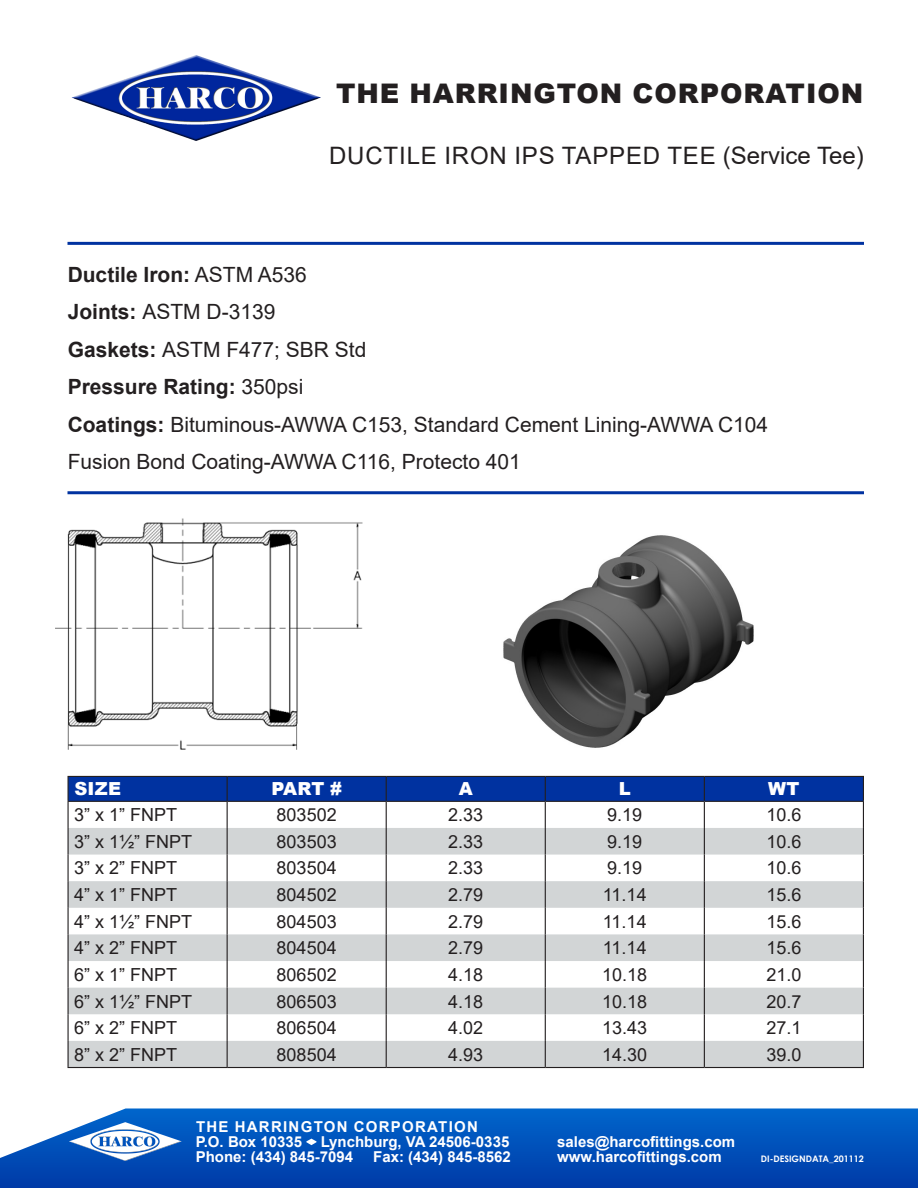
<style>
.page{position:relative;width:918px;height:1188px;background:#fff}
.page>*{position:absolute;margin:0;border:0;box-sizing:border-box;transform-origin:0 0}
.Page_Header{font:900 27px "Arial";letter-spacing:.035em;color:#231f20}
.Page_Header-2{font:24px "Arial";letter-spacing:.035em;color:#231f20}
.Page_Header-3{font:21px "Arial";color:#231f20}
.Page_Header-4{font:700 21px "Arial";color:#231f20}
.Page_Header-5{font:18px "Arial";color:#231f20}
.t1{font:900 18px "Arial";letter-spacing:.015em;color:#fff}
.t2{font:700 15px "Arial";color:#fff}
.t3{font:700 15px "Arial";letter-spacing:.085em;color:#fff}
.t4{font:700 9px "Century Gothic";color:#fff}
.s1{font-weight:400}
.s2{font-weight:700}
</style>
<div class="page">
<img style="left:338px;top:494px;width:526px;height:282px">
<img style="left:56px;top:505px;width:320px;height:307px">
<svg style="left:0;top:1108px;width:918px;height:80px;background:#0c57bc"></svg>
<svg style="left:306px;top:1139px;width:11px;height:6px"></svg>
<img style="left:67px;top:1119px;width:116px;height:45px">
<hr style="left:68px;top:1067px;width:159px;height:1px;background:#231f20">
<hr style="left:227px;top:1067px;width:159px;height:1px;background:#231f20">
<hr style="left:386px;top:1067px;width:159px;height:1px;background:#231f20">
<hr style="left:545px;top:1067px;width:159px;height:1px;background:#231f20">
<hr style="left:704px;top:1067px;width:160px;height:1px;background:#231f20">
<svg style="left:68px;top:776px;width:796px;height:291px"></svg>
<img style="left:71px;top:55px;width:250px;height:86px">
<hr style="left:68px;top:491px;width:796px;height:3px;background:#0032a0">
<hr style="left:68px;top:242px;width:796px;height:3px;background:#0032a0">
<p class="Page_Header" style="left:336px;top:74px;width:529px">THE HARRINGTON CORPORATION</p>
<p class="Page_Header-2" style="left:329px;top:139px;width:536px">DUCTILE IRON IPS TAPPED TEE (Service Tee)</p>
<p class="Page_Header-4" style="left:68px;top:260px;width:241px">Ductile Iron: <span class="s1">ASTM A536</span></p>
<p class="Page_Header-3" style="left:68px;top:298px;width:209px"><span class="s2">Joints:</span> ASTM D-3139</p>
<p class="Page_Header-3" style="left:68px;top:335px;width:300px"><span class="s2">Gaskets:</span> ASTM F477; SBR Std</p>
<p class="Page_Header-4" style="left:68px;top:372px;width:237px">Pressure Rating: <span class="s1">350psi</span></p>
<p class="Page_Header-3" style="left:68px;top:410px;width:702px"><span class="s2">Coatings:</span> Bituminous-AWWA C153, Standard Cement Lining-AWWA C104</p>
<p class="Page_Header-3" style="left:68px;top:448px;width:455px">Fusion Bond Coating-AWWA C116, Protecto 401</p>
<p class="t1" style="left:74px;top:776px;width:48px">SIZE</p>
<p class="t1" style="left:272px;top:776px;width:72px">PART #</p>
<p class="t1" style="left:459px;top:776px;width:16px">A</p>
<p class="t1" style="left:619px;top:776px;width:14px">L</p>
<p class="t1" style="left:768px;top:776px;width:33px">WT</p>
<p class="Page_Header-5" style="left:74px;top:802px;width:105px">3” x 1” FNPT</p>
<p class="Page_Header-5" style="left:277px;top:802px;width:62px">803502</p>
<p class="Page_Header-5" style="left:448px;top:802px;width:37px">2.33</p>
<p class="Page_Header-5" style="left:607px;top:802px;width:37px">9.19</p>
<p class="Page_Header-5" style="left:766px;top:802px;width:37px">10.6</p>
<p class="Page_Header-5" style="left:74px;top:829px;width:120px">3” x 1½” FNPT</p>
<p class="Page_Header-5" style="left:277px;top:829px;width:62px">803503</p>
<p class="Page_Header-5" style="left:448px;top:829px;width:37px">2.33</p>
<p class="Page_Header-5" style="left:607px;top:829px;width:37px">9.19</p>
<p class="Page_Header-5" style="left:766px;top:829px;width:37px">10.6</p>
<p class="Page_Header-5" style="left:74px;top:856px;width:105px">3” x 2” FNPT</p>
<p class="Page_Header-5" style="left:277px;top:856px;width:62px">803504</p>
<p class="Page_Header-5" style="left:448px;top:856px;width:37px">2.33</p>
<p class="Page_Header-5" style="left:607px;top:856px;width:37px">9.19</p>
<p class="Page_Header-5" style="left:766px;top:856px;width:37px">10.6</p>
<p class="Page_Header-5" style="left:74px;top:882px;width:105px">4” x 1” FNPT</p>
<p class="Page_Header-5" style="left:277px;top:882px;width:62px">804502</p>
<p class="Page_Header-5" style="left:448px;top:882px;width:37px">2.79</p>
<p class="Page_Header-5" style="left:603px;top:882px;width:45px">11.14</p>
<p class="Page_Header-5" style="left:766px;top:882px;width:37px">15.6</p>
<p class="Page_Header-5" style="left:74px;top:909px;width:120px">4” x 1½” FNPT</p>
<p class="Page_Header-5" style="left:277px;top:909px;width:62px">804503</p>
<p class="Page_Header-5" style="left:448px;top:909px;width:37px">2.79</p>
<p class="Page_Header-5" style="left:603px;top:909px;width:45px">11.14</p>
<p class="Page_Header-5" style="left:766px;top:909px;width:37px">15.6</p>
<p class="Page_Header-5" style="left:74px;top:936px;width:105px">4” x 2” FNPT</p>
<p class="Page_Header-5" style="left:277px;top:936px;width:62px">804504</p>
<p class="Page_Header-5" style="left:448px;top:936px;width:37px">2.79</p>
<p class="Page_Header-5" style="left:603px;top:936px;width:45px">11.14</p>
<p class="Page_Header-5" style="left:766px;top:936px;width:37px">15.6</p>
<p class="Page_Header-5" style="left:74px;top:962px;width:105px">6” x 1” FNPT</p>
<p class="Page_Header-5" style="left:277px;top:962px;width:62px">806502</p>
<p class="Page_Header-5" style="left:448px;top:962px;width:37px">4.18</p>
<p class="Page_Header-5" style="left:602px;top:962px;width:47px">10.18</p>
<p class="Page_Header-5" style="left:766px;top:962px;width:37px">21.0</p>
<p class="Page_Header-5" style="left:74px;top:989px;width:120px">6” x 1½” FNPT</p>
<p class="Page_Header-5" style="left:277px;top:989px;width:62px">806503</p>
<p class="Page_Header-5" style="left:448px;top:989px;width:37px">4.18</p>
<p class="Page_Header-5" style="left:602px;top:989px;width:47px">10.18</p>
<p class="Page_Header-5" style="left:766px;top:989px;width:37px">20.7</p>
<p class="Page_Header-5" style="left:74px;top:1015px;width:105px">6” x 2” FNPT</p>
<p class="Page_Header-5" style="left:277px;top:1015px;width:62px">806504</p>
<p class="Page_Header-5" style="left:448px;top:1015px;width:37px">4.02</p>
<p class="Page_Header-5" style="left:602px;top:1015px;width:47px">13.43</p>
<p class="Page_Header-5" style="left:766px;top:1015px;width:37px">27.1</p>
<p class="Page_Header-5" style="left:74px;top:1042px;width:105px">8” x 2” FNPT</p>
<p class="Page_Header-5" style="left:277px;top:1042px;width:62px">808504</p>
<p class="Page_Header-5" style="left:448px;top:1042px;width:37px">4.93</p>
<p class="Page_Header-5" style="left:602px;top:1042px;width:47px">14.30</p>
<p class="Page_Header-5" style="left:766px;top:1042px;width:37px">39.0</p>
<p class="t3" style="left:196px;top:1116px;width:283px">THE HARRINGTON CORPORATION</p>
<p class="t2" style="left:196px;top:1131px;width:315px">P.O. Box 10335 Lynchburg, VA 24506-0335</p>
<p class="t2" style="left:196px;top:1146px;width:159px">Phone: (434) 845-7094</p>
<p class="t2" style="left:373px;top:1146px;width:139px">Fax: (434) 845-8562</p>
<p class="t2" style="left:557px;top:1131px;width:180px">sales@harcofittings.com</p>
<p class="t2" style="left:557px;top:1146px;width:166px">www.harcofittings.com</p>
<p class="t4" style="left:761px;top:1152px;width:105px">DI-DESIGNDATA_201112</p>
</div>
